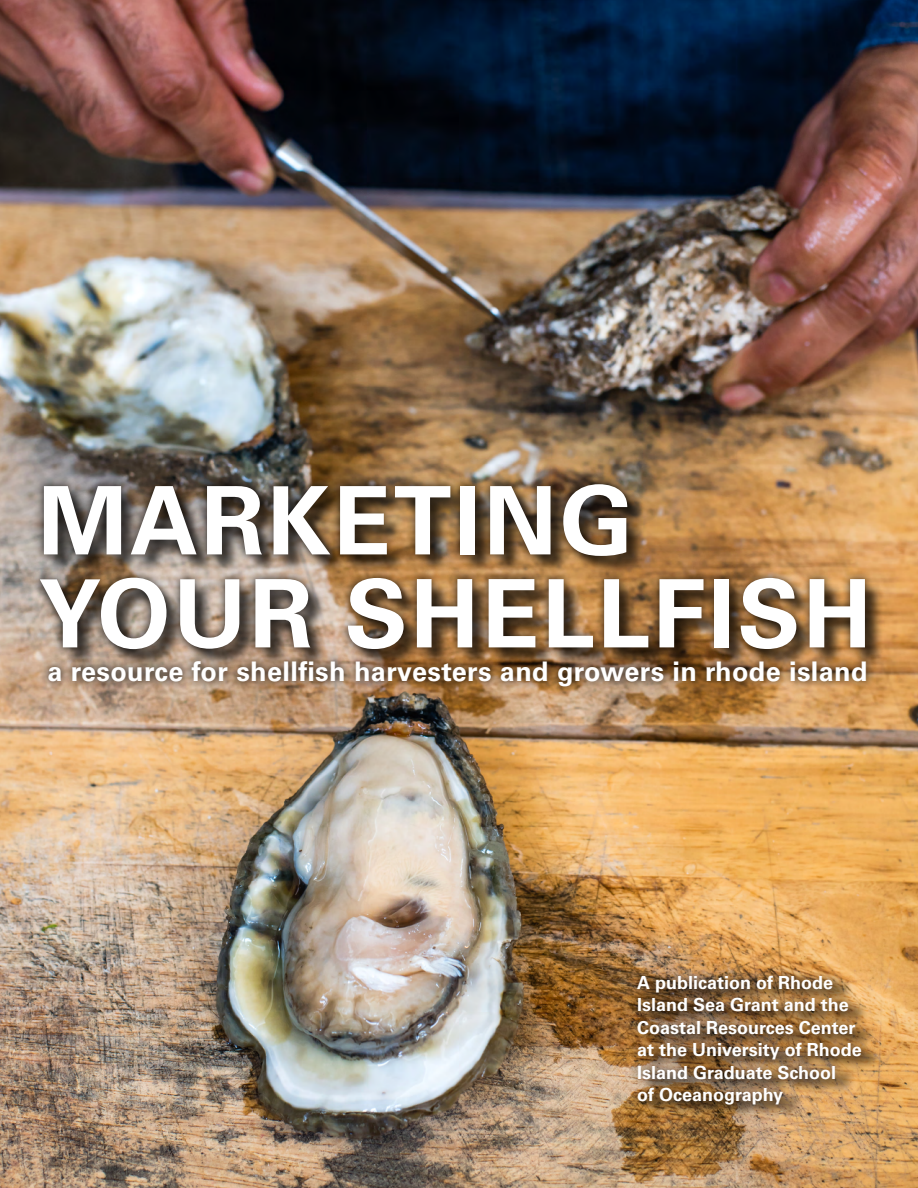
<style>
.page{position:relative;width:918px;height:1188px;background:#fff}
.page>*{position:absolute;margin:0;border:0;box-sizing:border-box;transform-origin:0 0}
.t1{font:700 94.5px/93px "Univers LT Std";letter-spacing:.03em;color:#fff}
.t2{font:700 27px "Univers LT Std";letter-spacing:.015em;color:#fff}
.t3{font:700 18px/22.5px "Univers LT Std";color:#fff}
</style>
<div class="page">
<img style="left:0;top:0;width:918px;height:1188px">
<div style="left:31px;top:474px;width:843px;height:185px;background:#000;opacity:.75"></div>
<div style="left:640px;top:972px;width:242px;height:148px;background:#000;opacity:.65"></div>
<div style="left:628px;top:966px;width:242px;height:147px;background:#000;opacity:.75"></div>
<div style="left:39px;top:652px;width:837px;height:43px;background:#000;opacity:.75"></div>
<h1 class="t1" style="left:38px;top:475px;width:835px">MARKETING<br>YOUR SHELLFISH</h1>
<h2 class="t2" style="left:48px;top:656px;width:822px">a resource for shellfish harvesters and growers in rhode island</h2>
<p class="t3" style="left:637px;top:971px;width:226px">A publication of Rhode<br>Island Sea Grant and the<br>Coastal Resources Center at the University of Rhode<br>Island Graduate School<br>of Oceanography</p>
</div>
